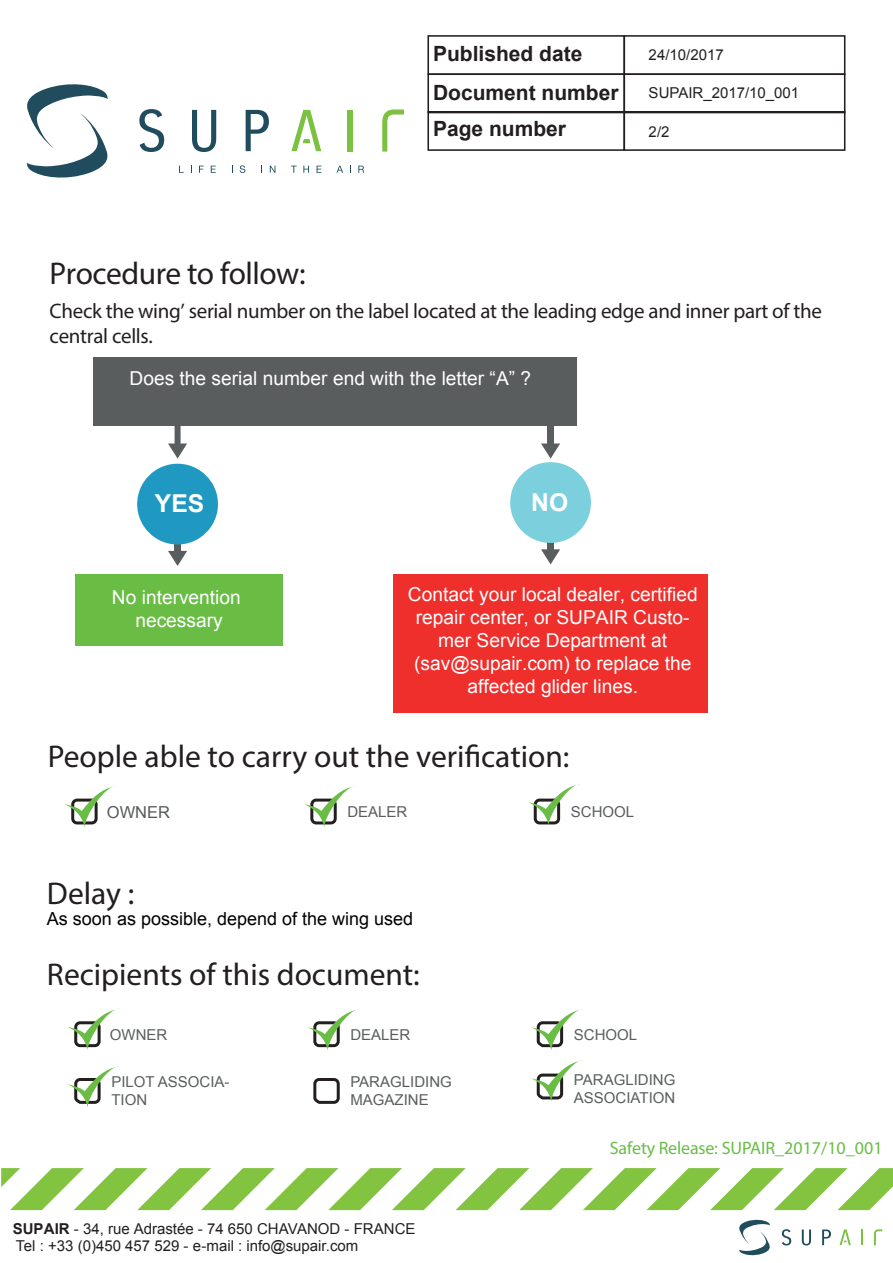
<style>
.page{position:relative;width:893px;height:1263px;background:#fff}
.page>*{position:absolute;margin:0;border:0;box-sizing:border-box;transform-origin:0 0}
.t1{font:31.5px "Myriad Pro";color:#231f20}
.t2{font:700 24.6px "Arial";color:#fff}
.t3{font:21px/25.2px "Myriad Pro";letter-spacing:-.015em;color:#231f20}
.t4{font:700 21px/39px "Arial";color:#231f20}
.t5{font:19.2px/23px "Arial";color:#fff;text-align:center}
.t6{font:18px "Arial";color:#000001}
.t7{font:18px "Myriad Pro";letter-spacing:-.01em;color:#69bd45}
.t8{font:16.5px "Arial";color:#575a5b}
.t9{font:15px/17.1px "Arial";color:#231f20}
.t10{font:15px/18px "Arial";color:#5a5d5e}
.s1{font-weight:700}
</style>
<div class="page">
<div style="left:175px;top:494px;width:6px;height:58px;background:#5a5d5e"></div>
<svg style="left:168px;top:551px;width:19px;height:15px"></svg>
<div style="left:548px;top:492px;width:6px;height:59px;background:#5a5d5e"></div>
<svg style="left:541px;top:549px;width:19px;height:15px"></svg>
<div style="left:548px;top:425px;width:6px;height:20px;background:#5a5d5e"></div>
<svg style="left:541px;top:443px;width:19px;height:16px"></svg>
<div style="left:93px;top:357px;width:484px;height:68px;background:#5a5d5e"></div>
<div style="left:137px;top:464px;width:81px;height:80px;background:#2099c2;border-radius:50%"></div>
<div style="left:510px;top:462px;width:81px;height:81px;background:#7cd0dd;border-radius:50%"></div>
<div style="left:393px;top:574px;width:315px;height:139px;background:#ee2f2c"></div>
<div style="left:75px;top:574px;width:208px;height:72px;background:#69bd45"></div>
<svg style="left:168px;top:425px;width:19px;height:34px"></svg>
<div style="left:427px;top:35px;width:198px;height:40px;border:2px solid #231f20"></div>
<div style="left:623px;top:35px;width:222px;height:40px;border:2px solid #231f20"></div>
<div style="left:427px;top:73px;width:198px;height:40px;border:2px solid #231f20"></div>
<div style="left:623px;top:73px;width:222px;height:40px;border:2px solid #231f20"></div>
<div style="left:427px;top:111px;width:198px;height:40px;border:2px solid #231f20"></div>
<svg style="left:65px;top:786px;width:50px;height:41px"></svg>
<svg style="left:68px;top:1008px;width:51px;height:41px"></svg>
<div style="left:313px;top:1078px;width:27px;height:26px;border:3px solid #231f20;border-radius:4px"></div>
<svg style="left:308px;top:1009px;width:51px;height:41px"></svg>
<svg style="left:531px;top:1009px;width:52px;height:41px"></svg>
<svg style="left:304px;top:786px;width:51px;height:41px"></svg>
<svg style="left:529px;top:784px;width:51px;height:41px"></svg>
<svg style="left:1px;top:1168px;width:892px;height:42px"></svg>
<svg style="left:531px;top:1060px;width:52px;height:41px"></svg>
<svg style="left:68px;top:1066px;width:51px;height:41px"></svg>
<div style="left:623px;top:111px;width:222px;height:40px;border:2px solid #231f20"></div>
<svg style="left:26px;top:84px;width:82px;height:94px"></svg>
<svg style="left:199px;top:166px;width:5px;height:7px"></svg>
<svg style="left:211px;top:166px;width:5px;height:7px"></svg>
<svg style="left:240px;top:165px;width:5px;height:8px"></svg>
<svg style="left:270px;top:166px;width:5px;height:7px"></svg>
<svg style="left:291px;top:166px;width:6px;height:7px"></svg>
<svg style="left:303px;top:166px;width:6px;height:7px"></svg>
<svg style="left:317px;top:166px;width:4px;height:7px"></svg>
<svg style="left:336px;top:166px;width:7px;height:7px"></svg>
<svg style="left:358px;top:166px;width:6px;height:7px"></svg>
<svg style="left:139px;top:109px;width:25px;height:43px"></svg>
<svg style="left:192px;top:110px;width:24px;height:42px"></svg>
<svg style="left:246px;top:110px;width:23px;height:41px"></svg>
<svg style="left:382px;top:109px;width:22px;height:43px"></svg>
<div style="left:347px;top:110px;width:5px;height:41px;background:#7bc142"></div>
<svg style="left:291px;top:110px;width:30px;height:41px"></svg>
<svg style="left:739px;top:1219px;width:31px;height:37px"></svg>
<svg style="left:782px;top:1229px;width:9px;height:16px"></svg>
<svg style="left:802px;top:1229px;width:9px;height:16px"></svg>
<svg style="left:822px;top:1229px;width:9px;height:16px"></svg>
<svg style="left:874px;top:1229px;width:8px;height:16px"></svg>
<svg style="left:861px;top:1229px;width:2px;height:16px"></svg>
<svg style="left:839px;top:1229px;width:12px;height:16px"></svg>
<h1 class="t1" style="left:50px;top:261px;width:257px">Procedure to follow:</h1>
<p class="t4" style="left:433px;top:36px;width:187px">Published date<br>Document number</p>
<p class="t4" style="left:433px;top:111px;width:135px">Page number</p>
<p class="t9" style="left:649px;top:48px;width:77px">24/10/2017</p>
<p class="t9" style="left:649px;top:86px;width:152px">SUPAIR_2017/10_001</p>
<p class="t9" style="left:649px;top:125px;width:22px">2/2</p>
<p class="t3" style="left:50px;top:300px;width:774px">Check the wing’ serial number on the label located at the leading edge and inner part of the central cells.</p>
<p class="t5" style="left:130px;top:368px;width:403px">Does the serial number end with the letter “A” ?</p>
<p class="t2" style="left:155px;top:494px;width:51px">YES</p>
<p class="t2" style="left:531px;top:493px;width:38px">NO</p>
<p class="t5" style="left:112px;top:587px;width:130px">No intervention necessary</p>
<p class="t5" style="left:408px;top:585px;width:291px">Contact your local dealer, certified repair center, or SUPAIR Custo&shy;mer Service Department at (sav@supair.com) to replace the affected glider lines.</p>
<h1 class="t1" style="left:48px;top:744px;width:523px">People able to carry out the verification:</h1>
<p class="t8" style="left:107px;top:806px;width:65px">OWNER</p>
<p class="t10" style="left:347px;top:804px;width:62px">DEALER</p>
<p class="t10" style="left:571px;top:804px;width:65px">SCHOOL</p>
<h1 class="t1" style="left:47px;top:881px;width:89px">Delay :</h1>
<p class="t6" style="left:47px;top:912px;width:368px">As soon as possible, depend of the wing used</p>
<h1 class="t1" style="left:47px;top:962px;width:374px">Recipients of this document:</h1>
<p class="t10" style="left:110px;top:1027px;width:59px">OWNER</p>
<p class="t10" style="left:350px;top:1027px;width:62px">DEALER</p>
<p class="t10" style="left:574px;top:1027px;width:65px">SCHOOL</p>
<p class="t10" style="left:111px;top:1074px;width:120px">PILOT ASSOCIA-<br>TION</p>
<p class="t10" style="left:350px;top:1074px;width:103px">PARAGLIDING<br>MAGAZINE</p>
<p class="t10" style="left:574px;top:1071px;width:103px">PARAGLIDING<br>ASSOCIATION</p>
<p class="t9" style="left:13px;top:1221px;width:404px"><span class="s1">SUPAIR</span> - 34, rue Adrastée - 74 650 CHAVANOD - FRANCE<br>Tel : +33 (0)450 457 529 - e-mail : info@supair.com</p>
<p class="t7" style="left:610px;top:1141px;width:274px">Safety Release: SUPAIR_2017/10_001</p>
</div>
